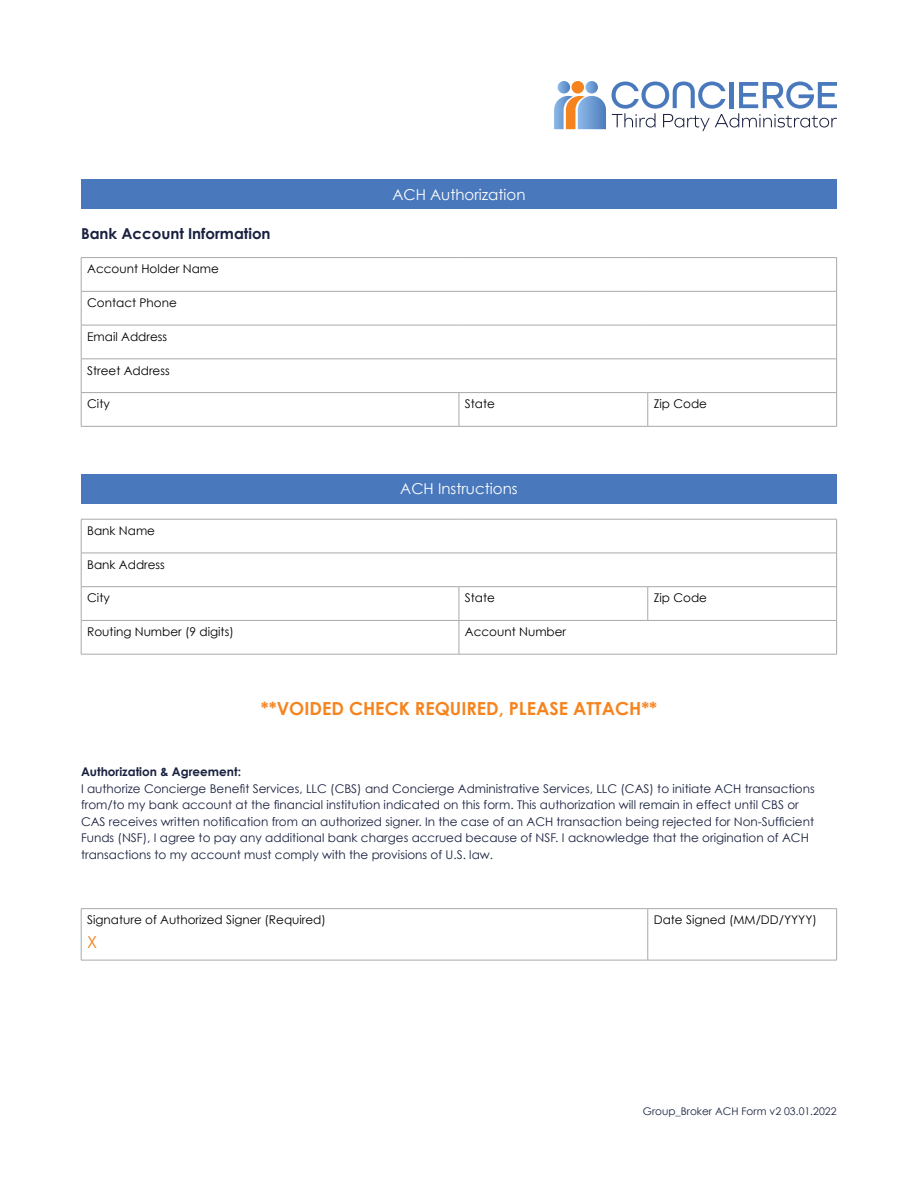
<style>
.page{position:relative;width:918px;height:1188px;background:#fff}
.page>*{position:absolute;margin:0;border:0;box-sizing:border-box;transform-origin:0 0}
.t1{font:700 18px "Century Gothic";color:#f5841f}
.t2{font:16.5px "Century Gothic";color:#f5841f}
.t3{font:15px "Century Gothic";color:#fff}
.t4{font:700 15px "Century Gothic";color:#19213f}
.t5{font:12px/16.5px "Century Gothic";color:#19213f}
.t6{font:12px "Century Gothic";color:#000}
.t7{font:700 12px "Century Gothic";color:#19213f}
.t8{font:10.5px "Century Gothic";color:#19213f}
</style>
<div class="page">
<hr style="left:81px;top:291px;width:378px;height:1px;background:#a7a9ac">
<hr style="left:459px;top:291px;width:189px;height:1px;background:#a7a9ac">
<hr style="left:648px;top:291px;width:189px;height:1px;background:#a7a9ac">
<hr style="left:81px;top:325px;width:378px;height:1px;background:#a7a9ac">
<hr style="left:459px;top:325px;width:189px;height:1px;background:#a7a9ac">
<hr style="left:648px;top:325px;width:189px;height:1px;background:#a7a9ac">
<hr style="left:81px;top:359px;width:378px;height:1px;background:#a7a9ac">
<hr style="left:459px;top:359px;width:189px;height:1px;background:#a7a9ac">
<hr style="left:648px;top:359px;width:189px;height:1px;background:#a7a9ac">
<hr style="left:81px;top:392px;width:378px;height:1px;background:#a7a9ac">
<hr style="left:459px;top:392px;width:189px;height:1px;background:#a7a9ac">
<hr style="left:648px;top:392px;width:189px;height:1px;background:#a7a9ac">
<hr style="left:81px;top:257px;width:378px;height:1px;background:#a7a9ac">
<hr style="left:81px;top:258px;width:1px;height:33px;background:#a7a9ac">
<hr style="left:459px;top:257px;width:189px;height:1px;background:#a7a9ac">
<hr style="left:648px;top:257px;width:189px;height:1px;background:#a7a9ac">
<hr style="left:836px;top:258px;width:1px;height:33px;background:#a7a9ac">
<hr style="left:81px;top:292px;width:1px;height:33px;background:#a7a9ac">
<hr style="left:836px;top:292px;width:1px;height:33px;background:#a7a9ac">
<hr style="left:81px;top:325px;width:1px;height:34px;background:#a7a9ac">
<hr style="left:836px;top:325px;width:1px;height:34px;background:#a7a9ac">
<hr style="left:81px;top:359px;width:1px;height:33px;background:#a7a9ac">
<hr style="left:836px;top:359px;width:1px;height:33px;background:#a7a9ac">
<hr style="left:81px;top:393px;width:1px;height:33px;background:#a7a9ac">
<hr style="left:459px;top:393px;width:1px;height:33px;background:#a7a9ac">
<hr style="left:648px;top:393px;width:1px;height:33px;background:#a7a9ac">
<hr style="left:836px;top:393px;width:1px;height:33px;background:#a7a9ac">
<hr style="left:81px;top:426px;width:378px;height:1px;background:#a7a9ac">
<hr style="left:459px;top:426px;width:189px;height:1px;background:#a7a9ac">
<hr style="left:648px;top:426px;width:189px;height:1px;background:#a7a9ac">
<svg style="left:612px;top:82px;width:225px;height:49px"></svg>
<svg style="left:554px;top:81px;width:52px;height:48px"></svg>
<div style="left:81px;top:179px;width:756px;height:29px;background:#4978bc"></div>
<div style="left:81px;top:474px;width:756px;height:29px;background:#4978bc"></div>
<hr style="left:81px;top:553px;width:378px;height:1px;background:#a7a9ac">
<hr style="left:459px;top:553px;width:189px;height:1px;background:#a7a9ac">
<hr style="left:648px;top:553px;width:189px;height:1px;background:#a7a9ac">
<hr style="left:81px;top:586px;width:378px;height:1px;background:#a7a9ac">
<hr style="left:459px;top:586px;width:189px;height:1px;background:#a7a9ac">
<hr style="left:648px;top:586px;width:189px;height:1px;background:#a7a9ac">
<hr style="left:81px;top:620px;width:378px;height:1px;background:#a7a9ac">
<hr style="left:459px;top:620px;width:189px;height:1px;background:#a7a9ac">
<hr style="left:648px;top:620px;width:189px;height:1px;background:#a7a9ac">
<hr style="left:81px;top:654px;width:378px;height:1px;background:#a7a9ac">
<hr style="left:459px;top:654px;width:189px;height:1px;background:#a7a9ac">
<hr style="left:648px;top:654px;width:189px;height:1px;background:#a7a9ac">
<hr style="left:81px;top:519px;width:378px;height:1px;background:#a7a9ac">
<hr style="left:81px;top:519px;width:1px;height:34px;background:#a7a9ac">
<hr style="left:459px;top:519px;width:189px;height:1px;background:#a7a9ac">
<hr style="left:648px;top:519px;width:189px;height:1px;background:#a7a9ac">
<hr style="left:836px;top:519px;width:1px;height:34px;background:#a7a9ac">
<hr style="left:81px;top:553px;width:1px;height:33px;background:#a7a9ac">
<hr style="left:836px;top:553px;width:1px;height:33px;background:#a7a9ac">
<hr style="left:81px;top:587px;width:1px;height:33px;background:#a7a9ac">
<hr style="left:459px;top:587px;width:1px;height:33px;background:#a7a9ac">
<hr style="left:648px;top:587px;width:1px;height:33px;background:#a7a9ac">
<hr style="left:836px;top:587px;width:1px;height:33px;background:#a7a9ac">
<hr style="left:81px;top:621px;width:1px;height:33px;background:#a7a9ac">
<hr style="left:459px;top:621px;width:1px;height:33px;background:#a7a9ac">
<hr style="left:836px;top:621px;width:1px;height:33px;background:#a7a9ac">
<hr style="left:81px;top:908px;width:567px;height:1px;background:#a7a9ac">
<hr style="left:648px;top:908px;width:189px;height:1px;background:#a7a9ac">
<hr style="left:81px;top:960px;width:567px;height:1px;background:#a7a9ac">
<hr style="left:648px;top:960px;width:189px;height:1px;background:#a7a9ac">
<hr style="left:81px;top:909px;width:1px;height:51px;background:#a7a9ac">
<hr style="left:648px;top:909px;width:1px;height:51px;background:#a7a9ac">
<hr style="left:836px;top:909px;width:1px;height:51px;background:#a7a9ac">
<p class="t4" style="left:81px;top:225px;width:191px">Bank Account Information</p>
<p class="t3" style="left:392px;top:185px;width:135px">ACH Authorization</p>
<p class="t6" style="left:87px;top:262px;width:133px">Account Holder Name</p>
<p class="t6" style="left:87px;top:295px;width:91px">Contact Phone</p>
<p class="t6" style="left:87px;top:329px;width:82px">Email Address</p>
<p class="t6" style="left:87px;top:363px;width:84px">Street Address</p>
<p class="t6" style="left:87px;top:397px;width:24px">City</p>
<p class="t6" style="left:465px;top:397px;width:32px">State</p>
<p class="t6" style="left:654px;top:397px;width:55px">Zip Code</p>
<p class="t3" style="left:400px;top:480px;width:119px">ACH Instructions</p>
<p class="t6" style="left:87px;top:523px;width:69px">Bank Name</p>
<p class="t6" style="left:87px;top:557px;width:79px">Bank Address</p>
<p class="t6" style="left:87px;top:591px;width:24px">City</p>
<p class="t6" style="left:465px;top:591px;width:32px">State</p>
<p class="t6" style="left:654px;top:591px;width:55px">Zip Code</p>
<p class="t6" style="left:87px;top:625px;width:148px">Routing Number (9 digits)</p>
<p class="t6" style="left:465px;top:625px;width:103px">Account Number</p>
<h1 class="t1" style="left:261px;top:697px;width:398px">**VOIDED CHECK REQUIRED, PLEASE ATTACH**</h1>
<p class="t7" style="left:81px;top:764px;width:162px">Authorization &amp; Agreement:</p>
<p class="t5" style="left:81px;top:780px;width:735px">I authorize Concierge Benefit Services, LLC (CBS) and Concierge Administrative Services, LLC (CAS) to initiate ACH transactions from/to my bank account at the financial institution indicated on this form. This authorization will remain in effect until CBS or CAS receives written notification from an authorized signer. In the case of an ACH transaction being rejected for Non-Sufficient Funds (NSF), I agree to pay any additional bank charges accrued because of NSF. I acknowledge that the origination of ACH transactions to my account must comply with the provisions of U.S. law.</p>
<p class="t6" style="left:87px;top:913px;width:240px">Signature of Authorized Signer (Required)</p>
<h2 class="t2" style="left:87px;top:932px;width:12px">X</h2>
<p class="t6" style="left:654px;top:913px;width:165px">Date Signed (MM/DD/YYYY)</p>
<p class="t8" style="left:643px;top:1105px;width:195px">Group_Broker ACH Form v2 03.01.2022</p>
</div>
